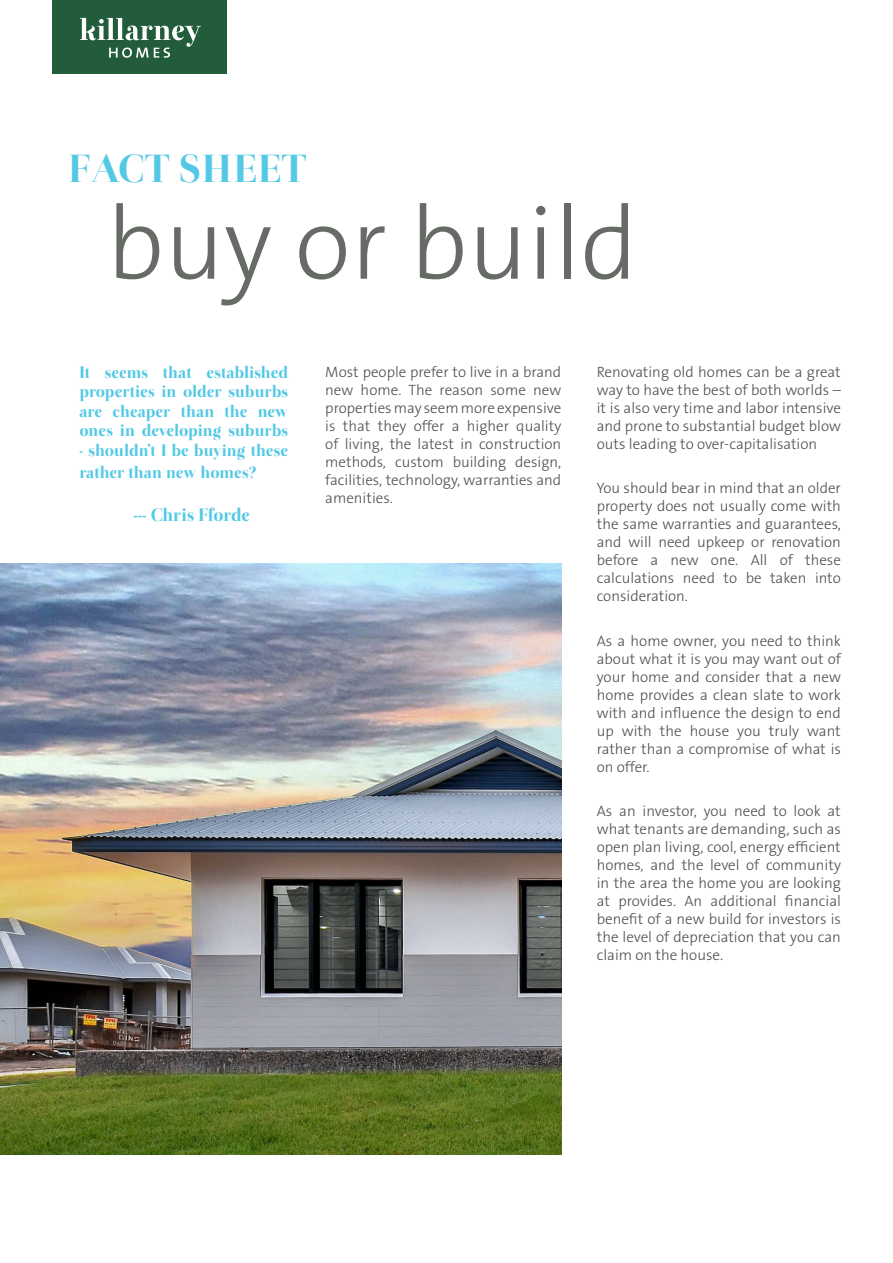
<style>
.page{position:relative;width:893px;height:1263px;background:#fff}
.page>*{position:absolute;margin:0;border:0;box-sizing:border-box;transform-origin:0 0}
.t1{font:300 103.5px "The Sans B3";color:#666b65}
.t2{font:39px "Otama ep";color:#53c9e6}
.t3{font:18px "Otama ep";letter-spacing:-.01em;color:#53c9e6}
.t4{font:16.5px/19.5px "Otama ep";color:#53c9e6;text-align:justify}
.t5{font:300 15px/18px "The Sans B3";color:#4c5049;text-align:justify}
</style>
<div class="page">
<img style="left:0;top:563px;width:561px;height:591px">
<div style="left:52px;top:0;width:175px;height:73px;background:#225c3a"></div>
<svg style="left:80px;top:18px;width:121px;height:40px"></svg>
<p class="t2" style="left:69px;top:145px;width:239px">FACT SHEET</p>
<p class="t1" style="left:106px;top:190px;width:533px">buy or build</p>
<p class="t4" style="left:79px;top:363px;width:210px">It seems that established properties in older suburbs are cheaper than the new ones in developing suburbs</p>
<p class="t4" style="left:79px;top:439px;width:210px;line-height:21.6px">- shouldn’t I be buying these rather than new homes?</p>
<p class="t3" style="left:133px;top:504px;width:118px">--- Chris Fforde</p>
<p class="t5" style="left:325px;top:363px;width:237px">Most people prefer to live in a brand new home. The reason some new properties may seem more expensive is that they offer a higher quality of living, the latest in construction methods, custom building design, facilities, technology, warranties and amenities.</p>
<p class="t5" style="left:597px;top:363px;width:246px">Renovating old homes can be a great way to have the best of both worlds – it is also very time and labor intensive and prone to substantial budget blow outs leading to over-capitalisation</p>
<p class="t5" style="left:597px;top:480px;width:246px">You should bear in mind that an older property does not usually come with the same warranties and guarantees, and will need upkeep or renovation before a new one. All of these calculations need to be taken into consideration.</p>
<p class="t5" style="left:597px;top:632px;width:246px">As a home owner, you need to think about what it is you may want out of your home and consider that a new home provides a clean slate to work with and influence the design to end up with the house you truly want rather than a compromise of what is on offer.</p>
<p class="t5" style="left:597px;top:803px;width:246px">As an investor, you need to look at what tenants are demanding, such as open plan living, cool, energy efficient homes, and the level of community in the area the home you are looking at provides. An additional financial benefit of a new build for investors is the level of depreciation that you can claim on the house.</p>
</div>
